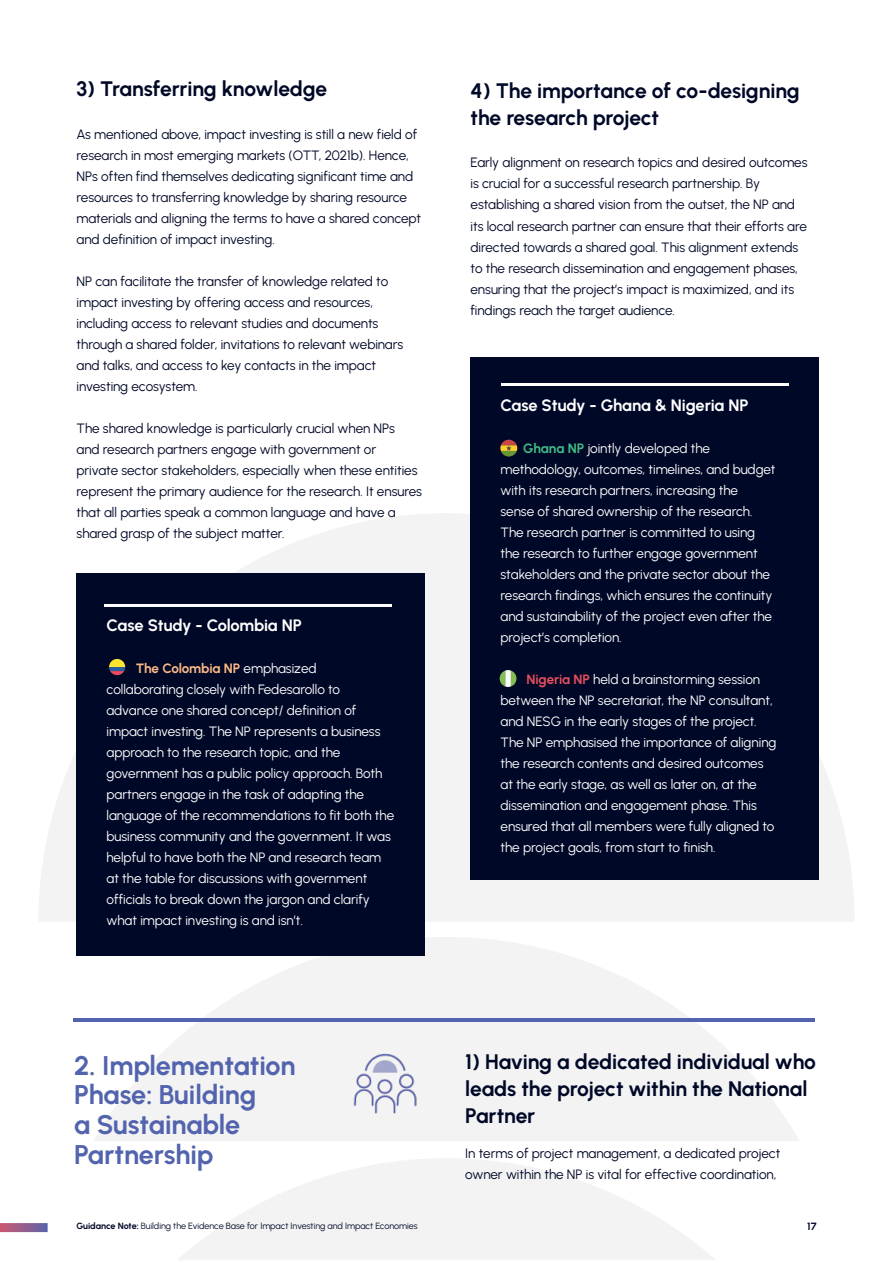
<style>
.page{position:relative;width:893px;height:1263px;background:#fff}
.page>*{position:absolute;margin:0;border:0;box-sizing:border-box;transform-origin:0 0}
.t1{font:700 27px/29.7px "Urbanist";letter-spacing:-.005em;color:#5364ae}
.t2{font:700 21px/27px "Urbanist";letter-spacing:-.01em;color:#000827}
.t3{font:700 16.5px "Urbanist";letter-spacing:-.01em;color:#fff}
.t4{font:13.5px/21px "Urbanist";letter-spacing:-.005em;color:#000827}
.t5{font:13.5px/21px "Urbanist";letter-spacing:-.005em;color:#fff}
.t6{font:700 10.5px "Urbanist";color:#000827}
.t7{font:9px "Urbanist";letter-spacing:-.005em;color:#000827}
.s1{font-weight:700;color:#fbb885}
.s2{font-weight:700;color:#42ba85}
.s3{font-weight:700;color:#e44e5f}
.s4{font-weight:700}
</style>
<div class="page">
<svg style="left:39px;top:513px;width:815px;height:409px;fill:#f3f3f3"></svg>
<svg style="left:93px;top:937px;width:707px;height:204px;fill:#f3f3f3"></svg>
<svg style="left:178px;top:1159px;width:537px;height:101px;fill:#f3f3f3"></svg>
<div style="left:77px;top:573px;width:348px;height:383px;background:#000827"></div>
<div style="left:470px;top:357px;width:349px;height:523px;background:#000827"></div>
<svg style="left:500px;top:440px;width:17px;height:16px"></svg>
<hr style="left:501px;top:383px;width:287px;height:3px;background:#fff">
<svg style="left:500px;top:670px;width:16px;height:17px"></svg>
<hr style="left:105px;top:604px;width:287px;height:3px;background:#fff">
<svg style="left:109px;top:659px;width:16px;height:16px"></svg>
<hr style="left:73px;top:1019px;width:741px;height:3px;background:#5364ae">
<img style="left:349px;top:1050px;width:70px;height:70px">
<svg style="left:0;top:1223px;width:48px;height:9px"></svg>
<h2 class="t2" style="left:77px;top:75px;width:252px">3) Transferring knowledge</h2>
<p class="t4" style="left:77px;top:123px;width:346px">As mentioned above, impact investing is still a new field of research in most emerging markets (OTT, 2021b). Hence, NPs often find themselves dedicating significant time and resources to transferring knowledge by sharing resource materials and aligning the terms to have a shared concept and definition of impact investing.</p>
<p class="t4" style="left:77px;top:270px;width:328px">NP can facilitate the transfer of knowledge related to impact investing by offering access and resources, including access to relevant studies and documents through a shared folder, invitations to relevant webinars and talks, and access to key contacts in the impact investing ecosystem.</p>
<p class="t4" style="left:77px;top:417px;width:347px">The shared knowledge is particularly crucial when NPs<br>and research partners engage with government or<br>private sector stakeholders, especially when these entities represent the primary audience for the research. It ensures that all parties speak a common language and have a shared grasp of the subject matter.</p>
<p class="t3" style="left:107px;top:613px;width:197px">Case Study - Colombia NP</p>
<p class="t5" style="left:107px;top:657px;width:289px;text-indent:29px"><span class="s1">The Colombia NP</span> emphasized collaborating closely with Fedesarollo to advance one shared concept/ definition of impact investing. The NP represents a business approach to the research topic, and the government has a public policy approach. Both partners engage in the task of adapting the language of the recommendations to fit both the business community and the government. It was helpful to have both the NP and research team at the table for discussions with government officials to break down the jargon and clarify what impact investing is and isn’t.</p>
<h2 class="t2" style="left:470px;top:77px;width:331px">4) The importance of co-designing the research project</h2>
<p class="t4" style="left:470px;top:152px;width:339px">Early alignment on research topics and desired outcomes is crucial for a successful research partnership. By establishing a shared vision from the outset, the NP and its local research partner can ensure that their efforts are directed towards a shared goal. This alignment extends to the research dissemination and engagement phases, ensuring that the project’s impact is maximized, and its findings reach the target audience.</p>
<p class="t3" style="left:500px;top:393px;width:250px">Case Study - Ghana &amp; Nigeria NP</p>
<p class="t5" style="left:500px;top:437px;width:277px;text-indent:23px"><span class="s2">Ghana NP</span> jointly developed the methodology, outcomes, timelines, and budget with its research partners, increasing the<br>sense of shared ownership of the research.<br>The research partner is committed to using the research to further engage government stakeholders and the private sector about the research findings, which ensures the continuity and sustainability of the project even after the project’s completion.</p>
<p class="t5" style="left:500px;top:668px;width:277px;text-indent:26px"><span class="s3">Nigeria NP</span> held a brainstorming session between the NP secretariat, the NP consultant, and NESG in the early stages of the project.<br>The NP emphasised the importance of aligning the research contents and desired outcomes at the early stage, as well as later on, at the dissemination and engagement phase. This ensured that all members were fully aligned to the project goals, from start to finish.</p>
<h1 class="t1" style="left:74px;top:1049px;width:223px">2. Implementation<br>Phase: Building<br>a Sustainable<br>Partnership</h1>
<h2 class="t2" style="left:465px;top:1047px;width:352px">1) Having a dedicated individual who leads the project within the National<br>Partner</h2>
<p class="t4" style="left:465px;top:1142px;width:317px">In terms of project management, a dedicated project owner within the NP is vital for effective coordination,</p>
<p class="t7" style="left:77px;top:1220px;width:343px"><span class="s4">Guidance Note:</span> Building the Evidence Base for Impact Investing and Impact Economies</p>
<p class="t6" style="left:807px;top:1219px;width:11px">17</p>
</div>
